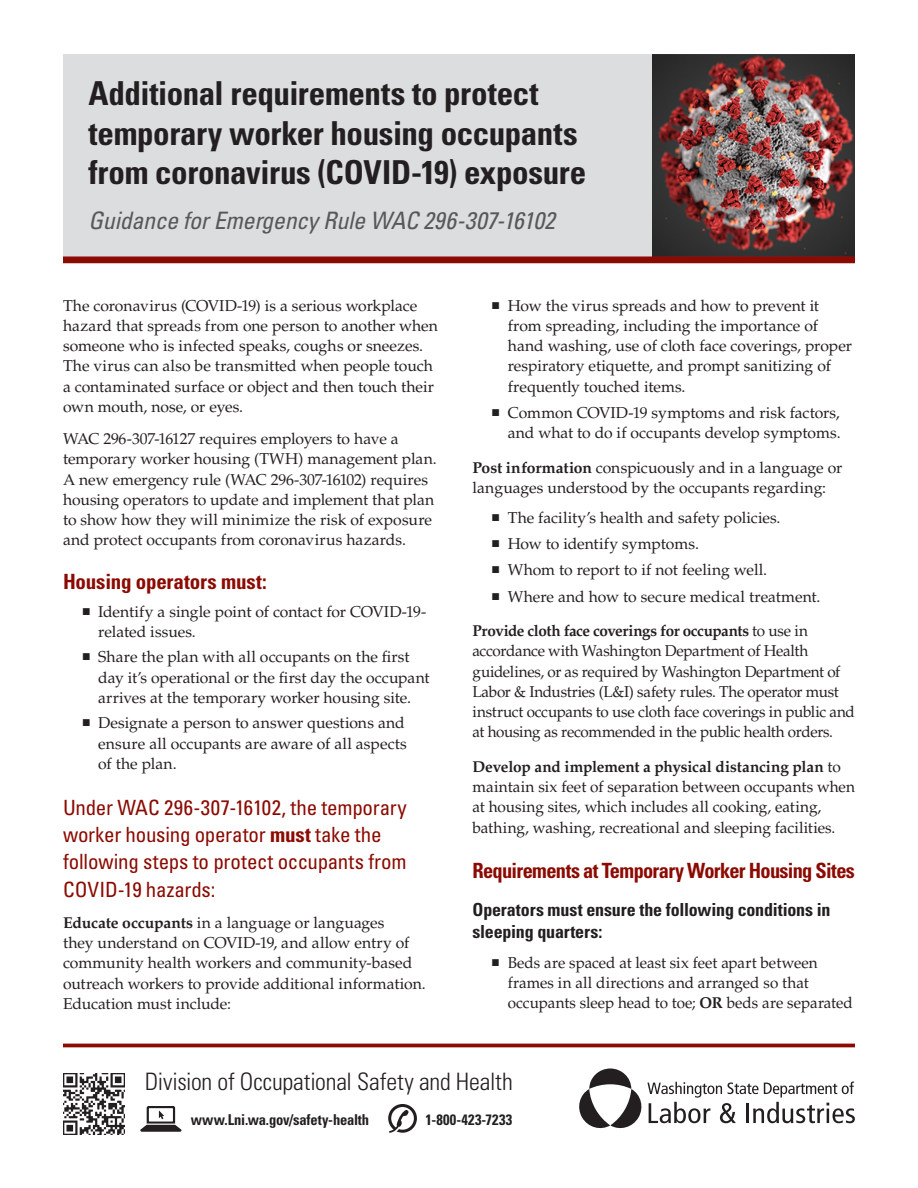
<style>
.page{position:relative;width:918px;height:1188px;background:#fff}
.page>*{position:absolute;margin:0;border:0;box-sizing:border-box;transform-origin:0 0}
.t1{font:700 condensed 33px/39.6px "Univers LT Std";letter-spacing:-.01em;color:#231f20}
.Subtitle{font:italic condensed 24px "Univers LT Std";letter-spacing:-.015em;color:#57585a}
.Footer_Title{font:300 condensed 24px "Univers LT Std";letter-spacing:-.01em;color:#231f20}
.Subhead_Level_1{font:condensed 21px/27.5px "Univers LT Std";letter-spacing:-.01em;color:#8b0a02}
.Subhead_Level_1-2{font:700 condensed 21px "Univers LT Std";letter-spacing:-.025em;color:#8b0a02}
.Subhead_Level_2{font:700 condensed 18px/22.5px "Univers LT Std";letter-spacing:-.01em;color:#231f20}
.Body_-_10_5{font:15.75px/20.2px "Palatino LT Std";letter-spacing:-.005em;color:#231f20}
.Footer_Contact_Info{font:700 condensed 15px "Univers LT Std";letter-spacing:-.005em;color:#231f20}
.Footer_Contact_Info-2{font:700 condensed 15px "Univers LT Std";letter-spacing:.02em;color:#231f20}
.s1{font-weight:700}
</style>
<div class="page">
<svg style="left:579px;top:1069px;width:276px;height:59px"></svg>
<img style="left:63px;top:1073px;width:62px;height:62px">
<svg style="left:140px;top:1106px;width:41px;height:26px"></svg>
<svg style="left:388px;top:1104px;width:29px;height:29px"></svg>
<div style="left:63px;top:54px;width:589px;height:202px;background:#dcdddf"></div>
<img style="left:652px;top:54px;width:203px;height:202px">
<div style="left:63px;top:256px;width:792px;height:7px;background:#8b0a02"></div>
<hr style="left:63px;top:1044px;width:792px;height:3px;background:#8b0a02">
<h1 class="t1" style="left:88px;top:73px;width:499px">Additional requirements to protect temporary worker housing occupants from coronavirus (COVID-19) exposure</h1>
<h2 class="Subtitle" style="left:88px;top:206px;width:468px">Guidance for Emergency Rule WAC 296-307-16102</h2>
<p class="Body_-_10_5" style="left:63px;top:295px;width:376px">The coronavirus (COVID-19) is a serious workplace hazard that spreads from one person to another when someone who is infected speaks, coughs or sneezes.<br>The virus can also be transmitted when people touch a contaminated surface or object and then touch their own mouth, nose, or eyes.</p>
<p class="Body_-_10_5" style="left:63px;top:429px;width:375px">WAC 296-307-16127 requires employers to have a temporary worker housing (TWH) management plan.<br>A new emergency rule (WAC 296-307-16102) requires housing operators to update and implement that plan to show how they will minimize the risk of exposure and protect occupants from coronavirus hazards.</p>
<h3 class="Subhead_Level_1-2" style="left:63px;top:569px;width:205px">Housing operators must:</h3>
<p class="Body_-_10_5" style="left:98px;top:601px;width:330px">Identify a single point of contact for COVID-19- related issues.</p>
<p class="Body_-_10_5" style="left:98px;top:647px;width:333px">Share the plan with all occupants on the first day it’s operational or the first day the occupant arrives at the temporary worker housing site.</p>
<p class="Body_-_10_5" style="left:98px;top:713px;width:310px">Designate a person to answer questions and ensure all occupants are aware of all aspects of the plan.</p>
<h3 class="Subhead_Level_1" style="left:63px;top:793px;width:345px">Under WAC 296-307-16102, the temporary worker housing operator <span class="s1">must</span> take the following steps to protect occupants from COVID-19 hazards:</h3>
<p class="Body_-_10_5" style="left:63px;top:913px;width:364px"><span class="s1">Educate occupants</span> in a language or languages<br>they understand on COVID-19, and allow entry of community health workers and community-based outreach workers to provide additional information.<br>Education must include:</p>
<p class="Body_-_10_5" style="left:508px;top:295px;width:346px">How the virus spreads and how to prevent it from spreading, including the importance of hand washing, use of cloth face coverings, proper respiratory etiquette, and prompt sanitizing of frequently touched items.</p>
<p class="Body_-_10_5" style="left:508px;top:403px;width:334px">Common COVID-19 symptoms and risk factors, and what to do if occupants develop symptoms.</p>
<p class="Body_-_10_5" style="left:472px;top:457px;width:371px"><span class="s1">Post information</span> conspicuously and in a language or languages understood by the occupants regarding:</p>
<p class="Body_-_10_5" style="left:508px;top:508px;width:274px">The facility’s health and safety policies.</p>
<p class="Body_-_10_5" style="left:508px;top:534px;width:193px">How to identify symptoms.</p>
<p class="Body_-_10_5" style="left:508px;top:560px;width:261px">Whom to report to if not feeling well.</p>
<p class="Body_-_10_5" style="left:508px;top:586px;width:314px">Where and how to secure medical treatment.</p>
<p class="Body_-_10_5" style="left:472px;top:621px;width:384px"><span class="s1">Provide cloth face coverings for occupants</span> to use in accordance with Washington Department of Health guidelines, or as required by Washington Department of Labor &amp; Industries (L&amp;I) safety rules. The operator must instruct occupants to use cloth face coverings in public and at housing as recommended in the public health orders.</p>
<p class="Body_-_10_5" style="left:472px;top:757px;width:384px"><span class="s1">Develop and implement a physical distancing plan</span> to maintain six feet of separation between occupants when at housing sites, which includes all cooking, eating, bathing, washing, recreational and sleeping facilities.</p>
<h3 class="Subhead_Level_1-2" style="left:472px;top:858px;width:384px">Requirements at Temporary Worker Housing Sites</h3>
<h4 class="Subhead_Level_2" style="left:472px;top:898px;width:359px">Operators must ensure the following conditions in sleeping quarters:</h4>
<p class="Body_-_10_5" style="left:508px;top:952px;width:347px">Beds are spaced at least six feet apart between frames in all directions and arranged so that occupants sleep head to toe; <span class="s1">OR</span> beds are separated</p>
<p class="Footer_Title" style="left:145px;top:1067px;width:369px">Division of Occupational Safety and Health</p>
<p class="Footer_Contact_Info" style="left:191px;top:1111px;width:180px">www.Lni.wa.gov/safety-health</p>
<p class="Footer_Contact_Info-2" style="left:425px;top:1111px;width:88px">1-800-423-7233</p>
</div>
